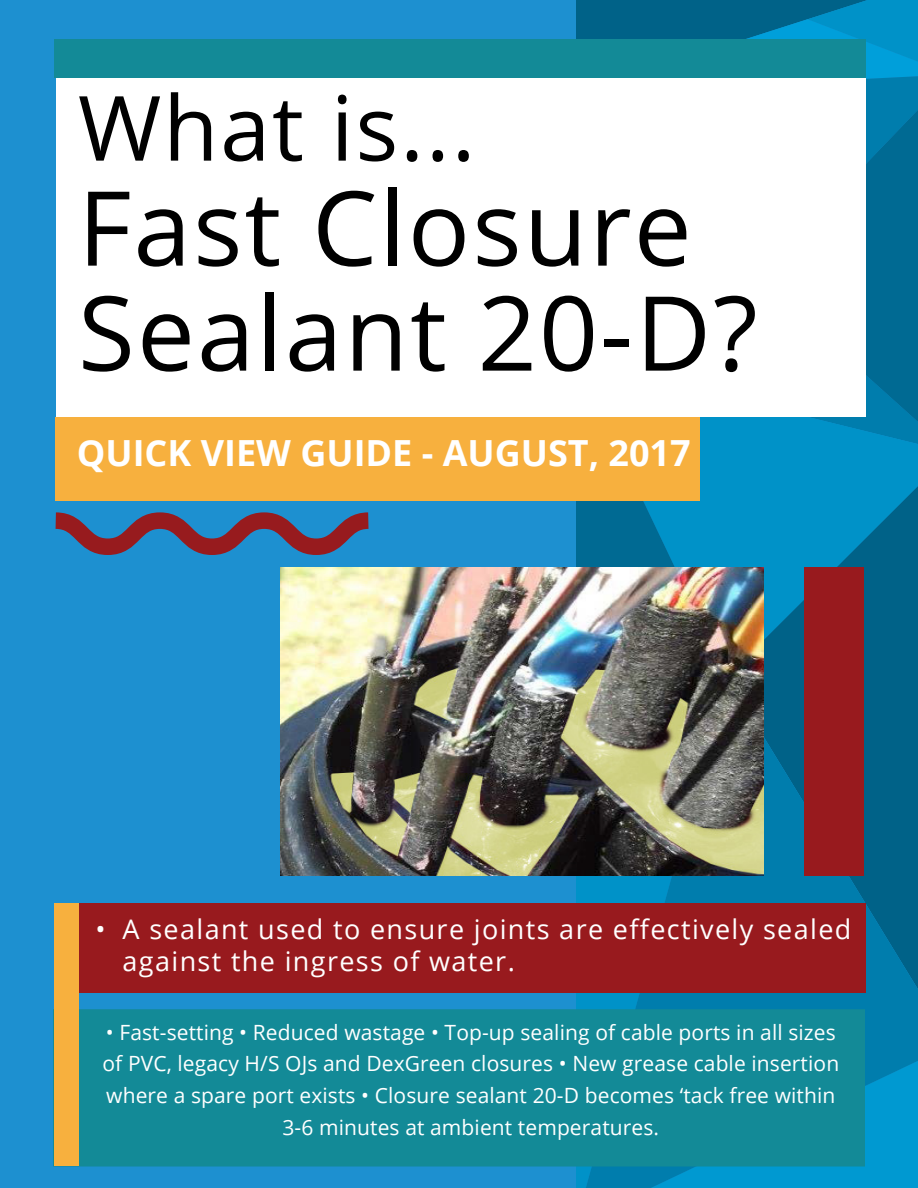
<style>
.page{position:relative;width:918px;height:1188px;background:#1d90d0}
.page>*{position:absolute;margin:0;border:0;box-sizing:border-box;transform-origin:0 0}
.Intestazione_Titolo{font:103.5px/105px "Open Sans";letter-spacing:.02em;color:#000}
.Intestazione_Titolo-2{font:90px "Open Sans";letter-spacing:.02em;color:#000}
.Cover_Subtitle{font:700 36px "Open Sans";color:#fff}
.t1{font:27px/32.4px "Open Sans";letter-spacing:.05em;color:#fff}
.Body_Text_Defaults{font:21px/32px "Open Sans";letter-spacing:.005em;color:#fff;text-align:center}
</style>
<div class="page">
<svg style="left:576px;top:0;width:342px;height:110px;background:#0078a6"></svg>
<svg style="left:866px;top:110px;width:52px;height:250px;background:#006c95"></svg>
<svg style="left:727px;top:360px;width:191px;height:126px;background:#0089bd"></svg>
<svg style="left:576px;top:417px;width:151px;height:150px;background:#0080b0"></svg>
<svg style="left:727px;top:486px;width:191px;height:191px;background:#007cab"></svg>
<svg style="left:586px;top:677px;width:332px;height:511px;background:#007aa8"></svg>
<div style="left:56px;top:48px;width:810px;height:369px;background:#fff"></div>
<div style="left:54px;top:39px;width:812px;height:39px;background:#138a97"></div>
<div style="left:56px;top:417px;width:644px;height:84px;background:#f7b03e"></div>
<div style="left:53px;top:1009px;width:812px;height:158px;background:#138a97"></div>
<div style="left:54px;top:1011px;width:810px;height:154px;border:1px solid #138a97"></div>
<svg style="left:55px;top:512px;width:314px;height:43px"></svg>
<div style="left:54px;top:903px;width:812px;height:90px;background:#981a1e"></div>
<div style="left:54px;top:903px;width:25px;height:263px;background:#f7b03e"></div>
<img style="left:281px;top:567px;width:483px;height:309px">
<div style="left:804px;top:567px;width:60px;height:309px;background:#981a1e"></div>
<p class="Intestazione_Titolo-2" style="left:78px;top:66px;width:399px">What is...</p>
<p class="Intestazione_Titolo" style="left:78px;top:173px;width:681px">Fast Closure<br>Sealant 20-D?</p>
<p class="Cover_Subtitle" style="left:77px;top:427px;width:615px">QUICK VIEW GUIDE - AUGUST, 2017</p>
<p class="t1" style="left:123px;top:912px;width:730px;text-indent:-27px">• A sealant used to ensure joints are effectively sealed against the ingress of water.</p>
<p class="Body_Text_Defaults" style="left:102px;top:1015px;width:738px">• Fast-setting • Reduced wastage • Top-up sealing of cable ports in all sizes of PVC, legacy H/S OJs and DexGreen closures • New grease cable insertion where a spare port exists • Closure sealant 20-D becomes ‘tack free within 3-6 minutes at ambient temperatures.</p>
</div>
